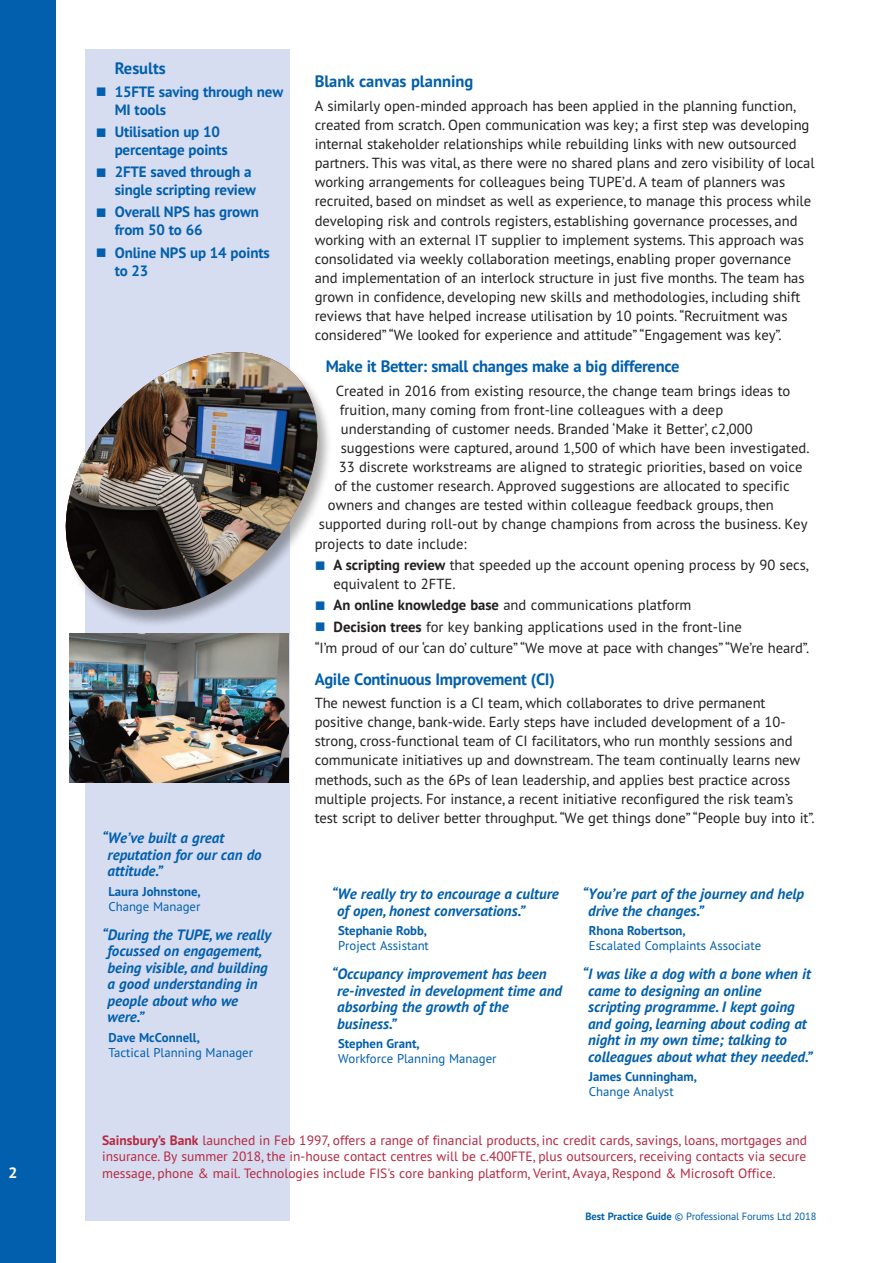
<style>
.page{position:relative;width:893px;height:1263px;background:#fff}
.page>*{position:absolute;margin:0;border:0;box-sizing:border-box;transform-origin:0 0}
.t1{font:700 16.5px "PT Sans";letter-spacing:-.015em;color:#015fae}
.t2{font:italic 700 15px/16.5px "PT Sans";color:#015fae}
.t3{font:700 15px/18px "PT Sans";letter-spacing:-.01em;color:#015fae}
.t4{font:700 15px "PT Sans Caption";color:#fff}
.t5{font:14.7px/19px "PT Sans";letter-spacing:-.005em;color:#231f20}
.t6{font:13.5px/16.5px "PT Sans";color:#b62841;text-align:justify}
.t7{font:12.75px "PT Sans";color:#015fae}
.t8{font:700 12.75px "PT Sans";color:#015fae}
.t9{font:10.5px "PT Sans";letter-spacing:-.015em;color:#015fae}
.s1{color:#015fae}
.s2{font-weight:700}
</style>
<div class="page">
<div style="left:0;top:0;width:55px;height:1263px;background:#015fae"></div>
<div style="left:85px;top:49px;width:204px;height:1171px;background:#d6ddf0"></div>
<img style="left:70px;top:686px;width:219px;height:96px">
<img style="left:55px;top:294px;width:235px;height:392px">
<svg style="left:55px;top:334px;width:274px;height:294px"></svg>
<img style="left:65px;top:352px;width:252px;height:258px">
<p class="t4" style="left:9px;top:1162px;width:10px">2</p>
<p class="t1" style="left:115px;top:58px;width:52px">Results</p>
<p class="t3" style="left:115px;top:82px;width:170px;text-indent:-19px">■ 15FTE saving through new<br>MI tools</p>
<p class="t3" style="left:115px;top:122px;width:114px;text-indent:-19px">■ Utilisation up 10 percentage points</p>
<p class="t3" style="left:96px;top:163px;width:162px;text-align:right">■ 2FTE saved through a single scripting review</p>
<p class="t3" style="left:115px;top:203px;width:146px;text-indent:-19px">■ Overall NPS has grown from 50 to 66</p>
<p class="t3" style="left:115px;top:243px;width:157px;text-indent:-19px">■ Online NPS up 14 points to 23</p>
<p class="t2" style="left:108px;top:829px;width:156px;text-indent:-5px">“We’ve built a great reputation for our can do attitude.”</p>
<p class="t8" style="left:108px;top:882px;width:94px">Laura Johnstone,</p>
<p class="t7" style="left:108px;top:898px;width:93px">Change Manager</p>
<p class="t2" style="left:108px;top:926px;width:165px;text-indent:-5px">“During the TUPE, we really focussed on engagement, being visible, and building a good understanding in people about who we were.”</p>
<p class="t8" style="left:108px;top:1028px;width:93px">Dave McConnell,</p>
<p class="t7" style="left:108px;top:1044px;width:146px">Tactical Planning Manager</p>
<p class="t1" style="left:315px;top:71px;width:160px">Blank canvas planning</p>
<p class="t5" style="left:315px;top:96px;width:502px">A similarly open-minded approach has been applied in the planning function, created from scratch. Open communication was key; a first step was developing internal stakeholder relationships while rebuilding links with new outsourced partners. This was vital, as there were no shared plans and zero visibility of local working arrangements for colleagues being TUPE’d. A team of planners was recruited, based on mindset as well as experience, to manage this process while developing risk and controls registers, establishing governance processes, and working with an external IT supplier to implement systems. This approach was consolidated via weekly collaboration meetings, enabling proper governance and implementation of an interlock structure in just five months. The team has grown in confidence, developing new skills and methodologies, including shift reviews that have helped increase utilisation by 10 points.“Recruitment was considered”“We looked for experience and attitude”“Engagement was key”.</p>
<p class="t1" style="left:326px;top:355px;width:355px">Make it Better: small changes make a big difference</p>
<p class="t5" style="left:336px;top:381px;width:456px">Created in 2016 from existing resource, the change team brings ideas to</p>
<p class="t5" style="left:340px;top:400px;width:385px">fruition, many coming from front-line colleagues with a deep</p>
<p class="t5" style="left:341px;top:419px;width:413px">understanding of customer needs. Branded ‘Make it Better’, c2,000</p>
<p class="t5" style="left:341px;top:438px;width:470px">suggestions were captured, around 1,500 of which have been investigated.</p>
<p class="t5" style="left:339px;top:457px;width:465px">33 discrete workstreams are aligned to strategic priorities, based on voice</p>
<p class="t5" style="left:334px;top:476px;width:457px">of the customer research. Approved suggestions are allocated to specific</p>
<p class="t5" style="left:328px;top:495px;width:447px">owners and changes are tested within colleague feedback groups, then</p>
<p class="t5" style="left:319px;top:514px;width:490px">supported during roll-out by change champions from across the business. Key</p>
<p class="t5" style="left:315px;top:534px;width:154px">projects to date include:</p>
<p class="t5" style="left:333px;top:555px;width:477px;text-indent:-19px"><span class="s1">■</span> <span class="s2">A scripting review</span> that speeded up the account opening process by 90 secs, equivalent to 2FTE.</p>
<p class="t5" style="left:315px;top:595px;width:378px"><span class="s1">■</span> <span class="s2">An online knowledge base</span> and communications platform</p>
<p class="t5" style="left:315px;top:615px;width:496px;line-height:21.3px"><span class="s1">■</span> <span class="s2">Decision trees</span> for key banking applications used in the front-line<br>“I’m proud of our ‘can do’ culture”“We move at pace with changes”“We’re heard”.</p>
<p class="t1" style="left:315px;top:668px;width:242px">Agile Continuous Improvement (CI)</p>
<p class="t5" style="left:315px;top:693px;width:501px">The newest function is a CI team, which collaborates to drive permanent positive change, bank-wide. Early steps have included development of a 10- strong, cross-functional team of CI facilitators, who run monthly sessions and communicate initiatives up and downstream. The team continually learns new methods, such as the 6Ps of lean leadership, and applies best practice across multiple projects. For instance, a recent initiative reconfigured the risk team’s test script to deliver better throughput.“We get things done”“People buy into it”.</p>
<p class="t2" style="left:337px;top:885px;width:223px;text-indent:-5px">“We really try to encourage a culture of open, honest conversations.”</p>
<p class="t8" style="left:338px;top:922px;width:90px">Stephanie Robb,</p>
<p class="t7" style="left:338px;top:937px;width:92px">Project Assistant</p>
<p class="t2" style="left:337px;top:965px;width:226px;text-indent:-5px">“Occupancy improvement has been re-invested in development time and absorbing the growth of the business.”</p>
<p class="t8" style="left:338px;top:1035px;width:83px">Stephen Grant,</p>
<p class="t7" style="left:338px;top:1050px;width:160px">Workforce Planning Manager</p>
<p class="t2" style="left:588px;top:885px;width:217px;text-indent:-5px">“You’re part of the journey and help drive the changes.”</p>
<p class="t8" style="left:589px;top:922px;width:98px">Rhona Robertson,</p>
<p class="t7" style="left:589px;top:937px;width:174px">Escalated Complaints Associate</p>
<p class="t2" style="left:588px;top:965px;width:226px;text-indent:-5px">“I was like a dog with a bone when it came to designing an online scripting programme. I kept going and going, learning about coding at night in my own time; talking to colleagues about what they needed.”</p>
<p class="t8" style="left:589px;top:1068px;width:109px">James Cunningham,</p>
<p class="t7" style="left:589px;top:1083px;width:86px">Change Analyst</p>
<p class="t6" style="left:102px;top:1131px;width:706px"><span class="s2">Sainsbury’s Bank</span> launched in Feb 1997, offers a range of financial products, inc credit cards, savings, loans, mortgages and insurance. By summer 2018, the in-house contact centres will be c.400FTE, plus outsourcers, receiving contacts via secure message, phone &amp; mail. Technologies include FIS's core banking platform, Verint, Avaya, Respond &amp; Microsoft Office.</p>
<p class="t9" style="left:585px;top:1209px;width:233px"><span class="s2">Best Practice Guide</span> © Professional Forums Ltd 2018</p>
</div>
